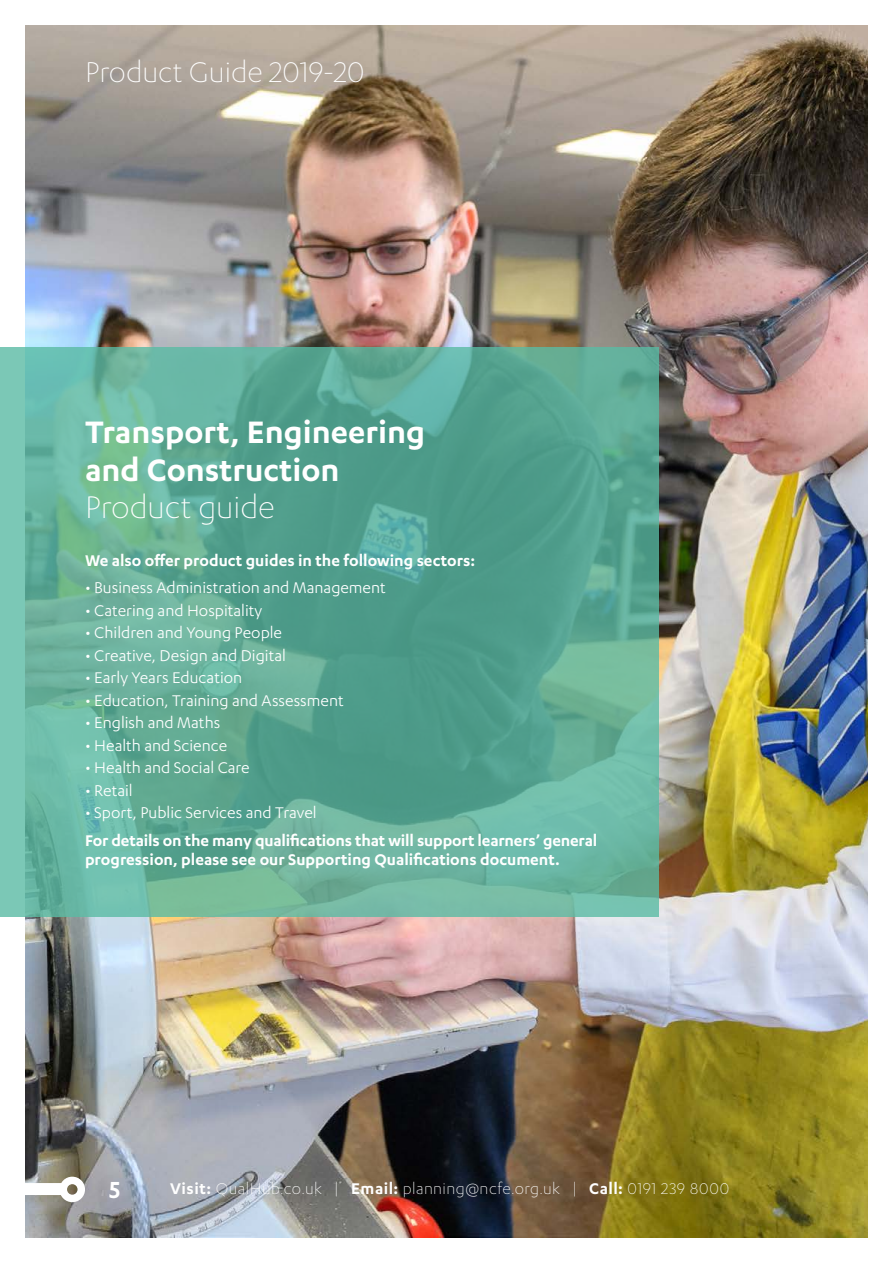
<style>
.page{position:relative;width:893px;height:1263px;background:#fff}
.page>*{position:absolute;margin:0;border:0;box-sizing:border-box;transform-origin:0 0}
.t1{font:600 36px/37.5px "Karbon";color:#fff}
.t2{font:300 36px "Karbon";color:#fff}
.t3{font:300 33px "Karbon";color:#fff}
.t4{font:600 27px "Karbon";color:#fff}
.t5{font:18px "Karbon";color:#fff}
.t6{font:600 18px/19.2px "Karbon";color:#fff}
.t7{font:300 18px "Karbon";letter-spacing:.025em;color:#fff}
.s1{font-weight:600}
</style>
<div class="page">
<img style="left:26px;top:26px;width:841px;height:1211px">
<svg style="left:0;top:347px;width:659px;height:569px;background:#60ab97"></svg>
<div style="left:0;top:1183px;width:66px;height:12px;background:#fff"></div>
<svg style="left:60px;top:1177px;width:25px;height:25px"></svg>
<h2 class="t3" style="left:85px;top:54px;width:281px">Product Guide 2019-20</h2>
<h1 class="t1" style="left:85px;top:412px;width:341px">Transport, Engineering and Construction</h1>
<h1 class="t2" style="left:85px;top:488px;width:192px">Product guide</h1>
<p class="t6" style="left:85px;top:551px;width:392px">We also offer product guides in the following sectors:</p>
<p class="t5" style="left:85px;top:578px;width:302px">• Business Administration and Management</p>
<p class="t5" style="left:85px;top:600px;width:179px">• Catering and Hospitality</p>
<p class="t5" style="left:85px;top:623px;width:199px">• Children and Young People</p>
<p class="t5" style="left:85px;top:645px;width:202px">• Creative, Design and Digital</p>
<p class="t5" style="left:85px;top:668px;width:159px">• Early Years Education</p>
<p class="t5" style="left:85px;top:690px;width:260px">• Education, Training and Assessment</p>
<p class="t5" style="left:85px;top:713px;width:137px">• English and Maths</p>
<p class="t5" style="left:85px;top:735px;width:144px">• Health and Science</p>
<p class="t5" style="left:85px;top:758px;width:166px">• Health and Social Care</p>
<p class="t5" style="left:85px;top:780px;width:49px">• Retail</p>
<p class="t5" style="left:85px;top:803px;width:233px">• Sport, Public Services and Travel</p>
<p class="t6" style="left:85px;top:830px;width:514px">For details on the many qualifications that will support learners’ general progression, please see our Supporting Qualifications document.</p>
<h3 class="t4" style="left:109px;top:1175px;width:13px">5</h3>
<p class="t7" style="left:170px;top:1179px;width:560px"><span class="s1">Visit:</span> QualHub.co.uk | <span class="s1">Email:</span> planning@ncfe.org.uk | <span class="s1">Call:</span> 0191 239 8000</p>
</div>
